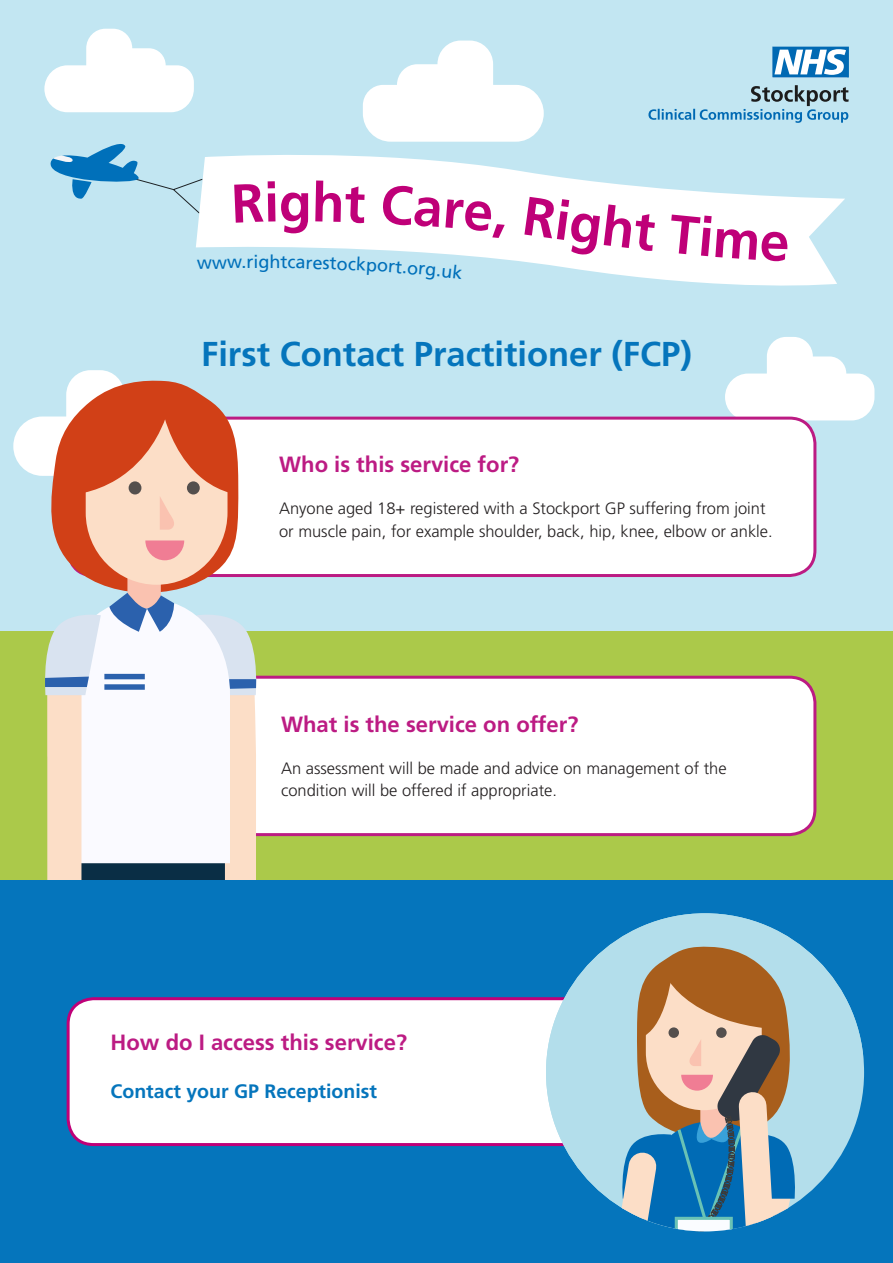
<style>
.page{position:relative;width:893px;height:1263px;background:#fff}
.page>*{position:absolute;margin:0;border:0;box-sizing:border-box;transform-origin:0 0}
.t1{font:700 54.45px "Frutiger LT";color:#bf0078}
.t2{font:700 34.5px "Frutiger LT";color:#0575bc}
.t3{font:700 22.05px "Frutiger LT";color:#bc1b83}
.t4{font:700 19.5px "Frutiger LT";color:#0575bc}
.t5{font:18.15px "Frutiger LT";color:#0070ba}
.t6{font:300 16.5px/22.5px "Frutiger LT";color:#231f20}
</style>
<div class="page">
<div style="left:0;top:0;width:893px;height:758px;background:#c2e6f2"></div>
<svg style="left:44px;top:29px;width:150px;height:83px"></svg>
<svg style="left:363px;top:41px;width:181px;height:101px"></svg>
<svg style="left:648px;top:85px;width:201px;height:38px"></svg>
<svg style="left:772px;top:47px;width:77px;height:30px;background:#79b0d7"></svg>
<svg style="left:50px;top:144px;width:146px;height:67px"></svg>
<svg style="left:196px;top:155px;width:649px;height:131px;fill:#fff"></svg>
<div style="left:0;top:631px;width:893px;height:632px;background:#abc94a"></div>
<svg style="left:725px;top:337px;width:149px;height:83px"></svg>
<div style="left:68px;top:418px;width:747px;height:157px;background:#fff;border-radius:26px"></div>
<div style="left:67px;top:417px;width:749px;height:160px;border:3px solid #bc1b83;border-radius:26px"></div>
<div style="left:68px;top:677px;width:747px;height:158px;background:#fff;border-radius:26px"></div>
<div style="left:67px;top:676px;width:749px;height:160px;border:3px solid #bc1b83;border-radius:26px"></div>
<svg style="left:13px;top:370px;width:246px;height:510px"></svg>
<div style="left:104px;top:674px;width:41px;height:5px;background:#2b61ad"></div>
<div style="left:104px;top:684px;width:41px;height:6px;background:#2b61ad"></div>
<div style="left:0;top:880px;width:893px;height:383px;background:#0575bc"></div>
<div style="left:68px;top:999px;width:747px;height:145px;background:#fff;border-radius:26px"></div>
<div style="left:67px;top:997px;width:749px;height:149px;border:3px solid #bf0078;border-radius:26px"></div>
<svg style="left:608px;top:913px;width:256px;height:276px;fill:#b3deeb"></svg>
<svg style="left:546px;top:946px;width:267px;height:285px"></svg>
<svg style="left:197px;top:259px;width:45px;height:10px"></svg>
<svg style="left:348px;top:257px;width:28px;height:18px"></svg>
<svg style="left:408px;top:264px;width:55px;height:16px"></svg>
<div style="left:234px;top:181px;width:41px;height:42px;background:#fff"></div>
<div style="left:315px;top:180px;width:50px;height:43px;background:#fff"></div>
<div style="left:382px;top:185px;width:123px;height:53px;background:#fff"></div>
<div style="left:524px;top:197px;width:264px;height:65px;background:#fff"></div>
<h1 class="t1" style="left:279px;top:170px;width:34px">g</h1>
<p class="t5" style="left:241px;top:251px;width:41px">.righ</p>
<p class="t5" style="left:281px;top:251px;width:34px;rotate:1deg">tcar</p>
<p class="t5" style="left:313px;top:252px;width:37px;rotate:2deg">esto</p>
<p class="t5" style="left:378px;top:254px;width:32px;rotate:4deg">ort.</p>
<p class="t2" style="left:201px;top:334px;width:492px">First Contact Practitioner (FCP)</p>
<p class="t3" style="left:279px;top:451px;width:242px">Who is this service for?</p>
<p class="t6" style="left:279px;top:498px;width:495px">Anyone aged 18+ registered with a Stockport GP suffering from joint or muscle pain, for example shoulder, back, hip, knee, elbow or ankle.</p>
<p class="t3" style="left:281px;top:711px;width:299px">What is the service on offer?</p>
<p class="t6" style="left:281px;top:757px;width:447px">An assessment will be made and advice on management of the condition will be offered if appropriate.</p>
<p class="t3" style="left:111px;top:1029px;width:298px">How do I access this service?</p>
<p class="t4" style="left:111px;top:1080px;width:268px">Contact your GP Receptionist</p>
</div>
